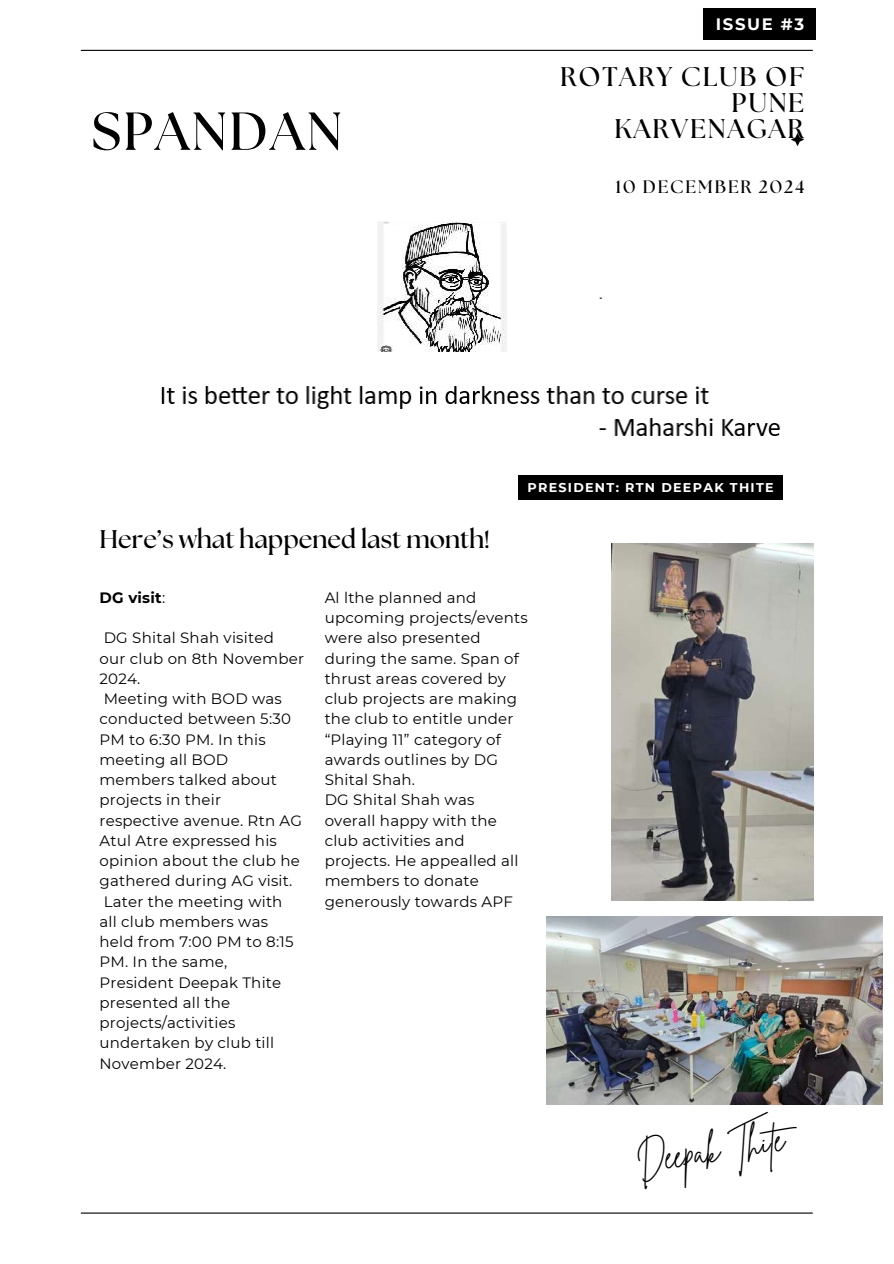
<style>
.page{position:relative;width:894px;height:1264px;background:#fff}
.page>*{position:absolute;margin:0;border:0;box-sizing:border-box;transform-origin:0 0}
.t1{font:700 53.4px "The Seasons";letter-spacing:.04em;color:#000}
.t2{font:33.45px "Brittany Signature";color:#000}
.t3{font:700 27px/25.8px "The Seasons";letter-spacing:.065em;color:#000;text-align:right}
.t4{font:700 25.5px "The Seasons";color:#000}
.t5{font:700 18px "The Seasons";letter-spacing:.1em;color:#000}
.t6{font:700 16.5px "Montserrat";letter-spacing:.1em;color:#fff}
.t7{font:15px/20.2px "Montserrat";letter-spacing:.015em;color:#000}
.t8{font:700 15px "Montserrat";letter-spacing:.015em;color:#000}
.t9{font:700 12.75px "Montserrat";letter-spacing:.1em;color:#fff}
.s1{font-weight:400}
</style>
<div class="page">
<hr style="left:81px;top:50px;width:731px;height:1px;background:#000">
<hr style="left:81px;top:1212px;width:731px;height:1px;background:#000">
<svg style="left:791px;top:133px;width:13px;height:13px"></svg>
<img style="left:161px;top:221px;width:622px;height:258px">
<img style="left:611px;top:543px;width:202px;height:357px">
<img style="left:546px;top:916px;width:335px;height:188px">
<div style="left:702px;top:9px;width:113px;height:31px;background:#000"></div>
<div style="left:517px;top:475px;width:265px;height:25px;background:#000"></div>
<h1 class="t1" style="left:91px;top:107px;width:252px">SPANDAN</h1>
<p class="t6" style="left:715px;top:14px;width:90px">ISSUE #3</p>
<h3 class="t3" style="left:560px;top:65px;width:245px">ROTARY CLUB OF<br>PUNE<br>KARVENAGAR</h3>
<p class="t5" style="left:615px;top:178px;width:190px">10 DECEMBER 2024</p>
<p class="t9" style="left:527px;top:479px;width:247px">PRESIDENT: RTN DEEPAK THITE</p>
<h3 class="t4" style="left:99px;top:527px;width:392px">Here’s what happened last month!</h3>
<p class="t8" style="left:99px;top:588px;width:67px">DG visit<span class="s1">:</span></p>
<p class="t7" style="left:99px;top:627px;width:206px">DG Shital Shah visited<br>our club on 8th November<br>2024.<br>Meeting with BOD was conducted between 5:30<br>PM to 6:30 PM. In this meeting all BOD members talked about projects in their respective avenue. Rtn AG<br>Atul Atre expressed his opinion about the club he gathered during AG visit.<br>Later the meeting with<br>all club members was held from 7:00 PM to 8:15<br>PM. In the same,<br>President Deepak Thite presented all the projects/activities undertaken by club till<br>November 2024.</p>
<p class="t7" style="left:324px;top:587px;width:205px">Al lthe planned and upcoming projects/events were also presented during the same. Span of thrust areas covered by club projects are making the club to entitle under “Playing 11” category of awards outlines by DG<br>Shital Shah.<br>DG Shital Shah was overall happy with the club activities and projects. He appealled all members to donate generously towards APF</p>
<h2 class="t2" style="left:633px;top:1140px;width:150px;rotate:-9deg">Deepak Thite</h2>
</div>
